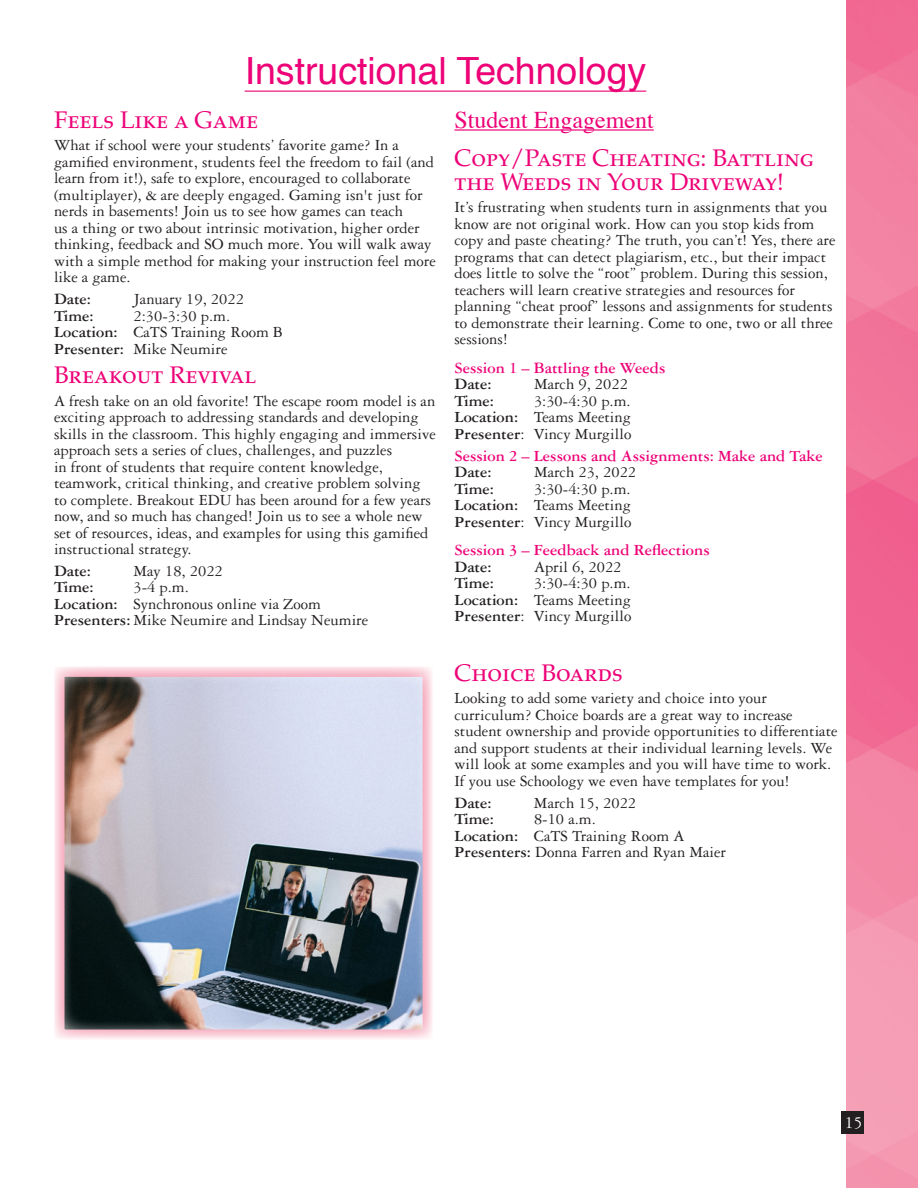
<style>
.page{position:relative;width:918px;height:1188px;background:#fff}
.page>*{position:absolute;margin:0;border:0;box-sizing:border-box;transform-origin:0 0}
.Heading{font:37.5px "Helvetica";color:#ed0277}
.Paragraph_heads{font:24px/24px "Palatino SC";color:#ed0277}
.subhead{font:24px "Times";color:#ed0277}
.t1{font:18px "Garamond Three";color:#fff}
.body{font:16.5px/16.5px "Garamond Three";color:#231f20}
.body-2{font:700 16.5px/16.5px "Garamond Three";color:#ed0277}
.body-3{font:700 16.5px "Garamond Three";color:#231f20}
.s1{color:#231f20}
.s2{font-weight:700}
</style>
<div class="page">
<hr style="left:245px;top:91px;width:401px;height:1px;background:#ed0277">
<hr style="left:454px;top:129px;width:200px;height:2px;background:#ed0277">
<img style="left:846px;top:0;width:72px;height:1188px">
<img style="left:65px;top:677px;width:357px;height:352px">
<div style="left:54px;top:666px;width:379px;height:374px;border:10px solid #f499b0"></div>
<div style="left:842px;top:1112px;width:22px;height:22px;background:#231f20"></div>
<p class="Heading" style="left:245px;top:42px;width:403px">Instructional Technology</p>
<p class="Paragraph_heads" style="left:54px;top:108px;width:206px">Feels Like a Game</p>
<p class="body" style="left:54px;top:137px;width:383px">What if school were your students’ favorite game? In a gamified environment, students feel the freedom to fail (and learn from it!), safe to explore, encouraged to collaborate (multiplayer), &amp; are deeply engaged. Gaming isn't just for nerds in basements! Join us to see how games can teach<br>us a thing or two about intrinsic motivation, higher order thinking, feedback and SO much more. You will walk away with a simple method for making your instruction feel more like a game.</p>
<p class="body-3" style="left:54px;top:290px;width:39px">Date:</p>
<p class="body" style="left:133px;top:291px;width:112px">January 19, 2022</p>
<p class="body-3" style="left:54px;top:307px;width:41px">Time:</p>
<p class="subhead" style="left:454px;top:98px;width:201px">Student Engagement</p>
<p class="Paragraph_heads" style="left:454px;top:146px;width:360px">Copy/Paste Cheating: Battling the Weeds in Your Driveway!</p>
<p class="body" style="left:454px;top:199px;width:382px">It’s frustrating when students turn in assignments that you know are not original work. How can you stop kids from copy and paste cheating? The truth, you can’t! Yes, there are programs that can detect plagiarism, etc., but their impact does little to solve the “root” problem. During this session, teachers will learn creative strategies and resources for planning “cheat proof” lessons and assignments for students to demonstrate their learning. Come to one, two or all three sessions!</p>
<p class="body-2" style="left:454px;top:360px;width:212px">Session 1 – Battling the Weeds<br><span class="s1">Date:</span></p>
<p class="body" style="left:54px;top:308px;width:231px;text-indent:79px">2:30-3:30 p.m.<br><span class="s2">Location:</span> CaTS Training Room B<br><span class="s2">Presenter:</span> Mike Neumire</p>
<p class="Paragraph_heads" style="left:54px;top:363px;width:204px">Breakout Revival</p>
<p class="body" style="left:54px;top:392px;width:383px">A fresh take on an old favorite! The escape room model is an exciting approach to addressing standards and developing skills in the classroom. This highly engaging and immersive approach sets a series of clues, challenges, and puzzles<br>in front of students that require content knowledge, teamwork, critical thinking, and creative problem solving to complete. Breakout EDU has been around for a few years now, and so much has changed! Join us to see a whole new set of resources, ideas, and examples for using this gamified instructional strategy.</p>
<p class="body-3" style="left:54px;top:562px;width:39px">Date:</p>
<p class="body" style="left:133px;top:563px;width:91px">May 18, 2022</p>
<p class="body-3" style="left:54px;top:578px;width:41px">Time:</p>
<p class="body" style="left:534px;top:376px;width:95px">March 9, 2022</p>
<p class="body" style="left:454px;top:393px;width:178px;text-align:justify;text-indent:80px">3:30-4:30 p.m.<br><span class="s2">Location:</span> Teams Meeting <span class="s2">Presenter</span>: Vincy Murgillo</p>
<p class="body-2" style="left:454px;top:447px;width:370px">Session 2 – Lessons and Assignments: Make and Take<br><span class="s1">Date:</span></p>
<p class="body-3" style="left:454px;top:392px;width:41px">Time:</p>
<p class="body" style="left:534px;top:464px;width:104px">March 23, 2022</p>
<p class="body" style="left:454px;top:481px;width:178px;text-align:justify;text-indent:80px">3:30-4:30 p.m.<br><span class="s2">Location:</span> Teams Meeting <span class="s2">Presenter</span>: Vincy Murgillo</p>
<p class="body-2" style="left:454px;top:542px;width:257px">Session 3 – Feedback and Reflections<br><span class="s1">Date:</span></p>
<p class="body-3" style="left:454px;top:480px;width:41px">Time:</p>
<p class="body" style="left:534px;top:559px;width:89px">April 6, 2022</p>
<p class="body" style="left:454px;top:575px;width:178px;text-align:justify;text-indent:80px">3:30-4:30 p.m.<br><span class="s2">Location:</span> Teams Meeting <span class="s2">Presenter</span>: Vincy Murgillo</p>
<p class="Paragraph_heads" style="left:454px;top:661px;width:170px">Choice Boards</p>
<p class="body" style="left:454px;top:690px;width:385px">Looking to add some variety and choice into your curriculum? Choice boards are a great way to increase student ownership and provide opportunities to differentiate and support students at their individual learning levels. We will look at some examples and you will have time to work.<br>If you use Schoology we even have templates for you!</p>
<p class="body-3" style="left:454px;top:793px;width:39px">Date:</p>
<p class="body" style="left:534px;top:794px;width:104px">March 15, 2022</p>
<p class="body-3" style="left:454px;top:810px;width:41px">Time:</p>
<p class="body-3" style="left:454px;top:574px;width:41px">Time:</p>
<p class="body" style="left:54px;top:579px;width:316px;text-indent:79px">3-4 p.m.<br><span class="s2">Location:</span> Synchronous online via Zoom<br><span class="s2">Presenters:</span> Mike Neumire and Lindsay Neumire</p>
<p class="body" style="left:454px;top:811px;width:273px;text-indent:80px">8-10 a.m.<br><span class="s2">Location:</span> CaTS Training Room A<br><span class="s2">Presenters:</span> Donna Farren and Ryan Maier</p>
<p class="t1" style="left:845px;top:1113px;width:19px">15</p>
</div>
